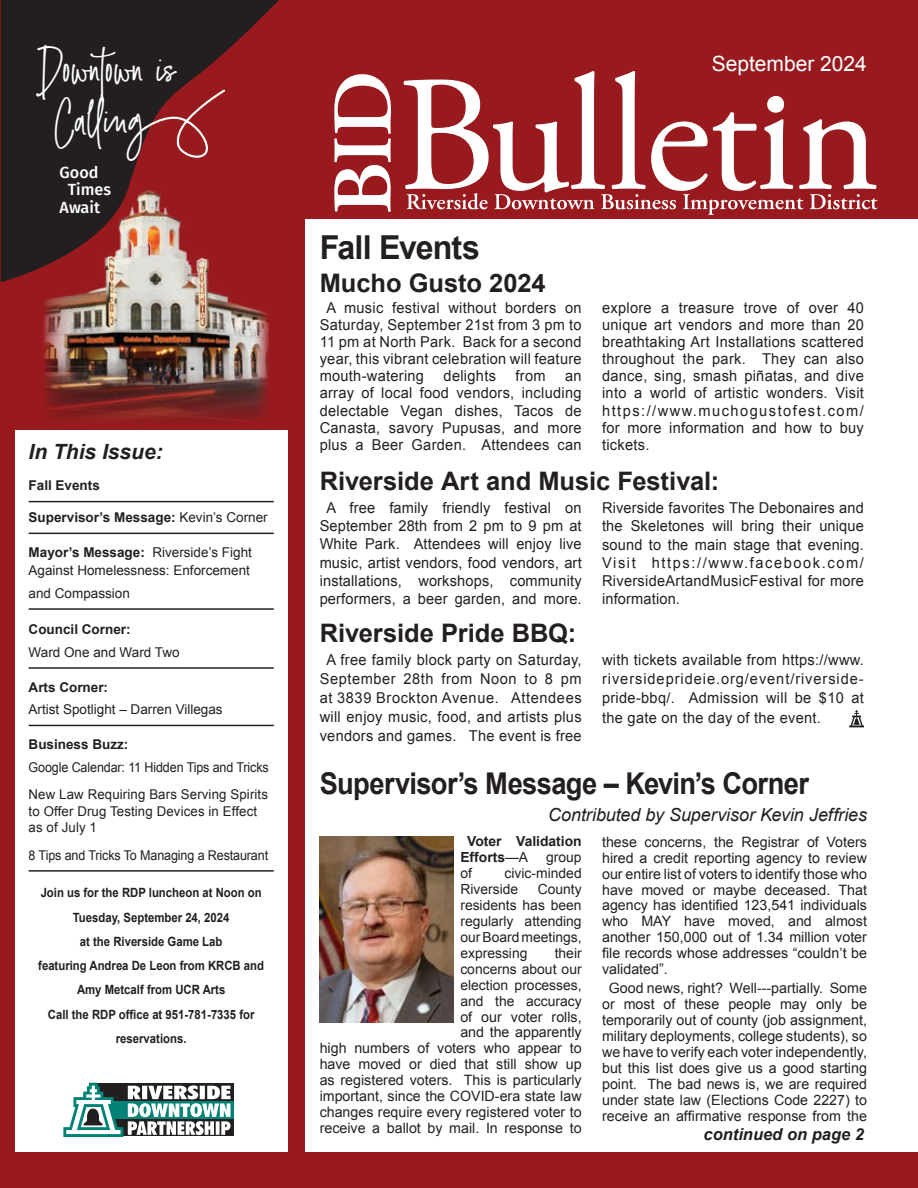
<style>
.page{position:relative;width:918px;height:1188px;background:#991a1e}
.page>*{position:absolute;margin:0;border:0;box-sizing:border-box;transform-origin:0 0}
.t1{font:43.2px/51.8px "Smooth Stone";color:#fff}
.t2{font:700 33px "Arial";letter-spacing:-.025em;color:#231f20}
.t3{font:700 30px "Arial";letter-spacing:-.02em;color:#231f20;scale:.91 1}
.t4{font:700 25.5px "Arial";color:#231f20}
.t5{font:21px "Arial";color:#fff}
.t6{font:italic 700 21px "Arial";color:#231f20}
.t7{font:italic 18px "Arial";letter-spacing:-.005em;color:#231f20}
.t8{font:italic 700 16.5px "Arial";color:#231f20}
.t9{font:500 16.2px "Fira Sans";color:#fff}
.t10{font:15px/17.1px "Arial";letter-spacing:.02em;color:#231f20;text-align:justify}
.t11{font:14.25px/15.9px "Arial";color:#231f20;text-align:right}
.t12{font:13.8px/15.9px "Arial";color:#231f20;text-align:justify}
.t13{font:700 13.8px/15.9px "Arial";color:#231f20}
.t14{font:13.5px/18.3px "Arial";color:#231f20}
.t15{font:13.5px/27.3px "Arial";color:#231f20;scale:.93 1}
.t16{font:700 13.5px "Arial";color:#231f20}
.t17{font:700 12.75px/24.3px "Arial";color:#231f20;text-align:center;scale:.89 1}
.s1{font-weight:400}
.s2{font-weight:700}
</style>
<div class="page">
<svg style="left:403px;top:71px;width:474px;height:144px"></svg>
<svg style="left:334px;top:74px;width:57px;height:138px"></svg>
<div style="left:305px;top:219px;width:613px;height:932px;background:#fff"></div>
<div style="left:15px;top:430px;width:272px;height:721px;background:#fff"></div>
<hr style="left:0;top:613px;width:1px;height:575px;background:#fff">
<hr style="left:0;top:0;width:1px;height:577px;background:#fff">
<div style="left:112px;top:1118px;width:122px;height:18px;background:#231f20"></div>
<div style="left:97px;top:1083px;width:137px;height:18px;background:#231f20"></div>
<div style="left:109px;top:1101px;width:125px;height:18px;background:#008376"></div>
<svg style="left:63px;top:1083px;width:168px;height:54px"></svg>
<img style="left:43px;top:282px;width:226px;height:141px">
<hr style="left:29px;top:501px;width:245px;height:1px;background:#231f20">
<hr style="left:29px;top:533px;width:245px;height:1px;background:#231f20">
<hr style="left:29px;top:608px;width:245px;height:2px;background:#231f20">
<hr style="left:29px;top:667px;width:245px;height:2px;background:#231f20">
<hr style="left:29px;top:725px;width:245px;height:1px;background:#231f20">
<hr style="left:29px;top:870px;width:245px;height:2px;background:#231f20">
<svg style="left:849px;top:710px;width:15px;height:17px"></svg>
<img style="left:320px;top:836px;width:134px;height:186px">
<svg style="left:1px;top:0;width:278px;height:282px;fill:#231f20"></svg>
<svg style="left:143px;top:88px;width:83px;height:77px"></svg>
<h1 class="t1" style="left:44px;top:38px;width:134px">Downtown is<br>Calling</h1>
<p class="t9" style="left:60px;top:159px;width:40px">Good</p>
<p class="t9" style="left:68px;top:177px;width:45px">Times</p>
<p class="t9" style="left:60px;top:194px;width:42px">Await</p>
<h3 class="t6" style="left:29px;top:438px;width:136px">In This Issue:</h3>
<p class="t16" style="left:29px;top:477px;width:73px">Fall Events</p>
<p class="t16" style="left:29px;top:508px;width:241px">Supervisor’s Message: <span class="s1">Kevin’s Corner</span></p>
<p class="t14" style="left:29px;top:543px;width:225px"><span class="s2">Mayor’s Message:</span> Riverside’s Fight<br>Against Homelessness: Enforcement</p>
<p class="t14" style="left:29px;top:584px;width:103px">and Compassion</p>
<p class="t16" style="left:29px;top:620px;width:104px">Council Corner:</p>
<p class="t14" style="left:29px;top:643px;width:153px">Ward One and Ward Two</p>
<p class="t16" style="left:29px;top:678px;width:81px">Arts Corner:</p>
<p class="t14" style="left:29px;top:700px;width:196px">Artist Spotlight – Darren Villegas</p>
<p class="t16" style="left:29px;top:735px;width:101px">Business Buzz:</p>
<p class="t15" style="left:29px;top:753px;width:260px">Google Calendar: 11 Hidden Tips and Tricks<br>New Law Requiring Bars Serving Spirits</p>
<p class="t14" style="left:29px;top:803px;width:230px;line-height:16.8px">to Offer Drug Testing Devices in Effect as of July 1</p>
<p class="t15" style="left:29px;top:841px;width:259px">8 Tips and Tricks To Managing a Restaurant</p>
<p class="t17" style="left:38px;top:881px;width:255px">Join us for the RDP luncheon at Noon on<br>Tuesday, September 24, 2024<br>at the Riverside Game Lab<br>featuring Andrea De Leon from KRCB and<br>Amy Metcalf from UCR Arts<br>Call the RDP office at 951-781-7335 for reservations.</p>
<h3 class="t5" style="left:712px;top:50px;width:157px">September 2024</h3>
<h2 class="t2" style="left:320px;top:226px;width:162px">Fall Events</h2>
<h3 class="t4" style="left:320px;top:266px;width:228px">Mucho Gusto 2024</h3>
<p class="t10" style="left:320px;top:299px;width:264px;text-indent:7px">A music festival without borders on Saturday, September 21st from 3 pm to 11 pm at North Park. Back for a second year, this vibrant celebration will feature mouth-watering</p>
<p class="t10" style="left:444px;top:368px;width:54px">delights</p>
<p class="t10" style="left:516px;top:368px;width:32px">from</p>
<p class="t10" style="left:320px;top:368px;width:264px;text-indent:245px">an array of local food vendors, including delectable Vegan dishes, Tacos de Canasta, savory Pupusas, and more plus a Beer Garden. Attendees can</p>
<p class="t10" style="left:602px;top:299px;width:263px">explore a treasure trove of over 40 unique art vendors and more than 20 breathtaking Art Installations scattered throughout the park. They can also dance, sing, smash piñatas, and dive into a world of artistic wonders. Visit https://www.muchogustofest.com/ for more information and how to buy tickets.</p>
<h3 class="t4" style="left:320px;top:465px;width:401px">Riverside Art and Music Festival:</h3>
<p class="t10" style="left:320px;top:499px;width:264px;line-height:18.1px;text-align:center">A free family friendly festival on September 28th from 2 pm to 9 pm at White Park. Attendees will enjoy live music, artist vendors, food vendors, art installations, workshops, community performers, a beer garden, and more.</p>
<h3 class="t4" style="left:320px;top:616px;width:258px">Riverside Pride BBQ:</h3>
<p class="t10" style="left:320px;top:650px;width:264px;line-height:19.2px;text-align:center">A free family block party on Saturday, September 28th from Noon to 8 pm at 3839 Brockton Avenue. Attendees will enjoy music, food, and artists plus vendors and games. The event is free</p>
<p class="t10" style="left:602px;top:499px;width:263px;line-height:18.1px">Riverside favorites The Debonaires and the Skeletones will bring their unique sound to the main stage that evening.<br>Visit https://www.facebook.com/ RiversideArtandMusicFestival for more information.</p>
<p class="t10" style="left:602px;top:650px;width:263px;line-height:19.4px">with tickets available from https://www. riversideprideie.org/event/riverside&shy;pride-bbq/. Admission will be $10 at the gate on the day of the event.</p>
<h3 class="t3" style="left:320px;top:764px;width:539px">Supervisor’s Message – Kevin’s Corner</h3>
<p class="t7" style="left:548px;top:803px;width:320px">Contributed by Supervisor Kevin Jeffries</p>
<p class="t13" style="left:460px;top:834px;width:123px;text-indent:7px">Voter Validation<br>Efforts<span class="s1">—A</span></p>
<p class="t11" style="left:602px;top:834px;width:266px;text-align:justify">these concerns, the Registrar of Voters hired a credit reporting agency to review our entire list of voters to identify those who have moved or maybe deceased. That agency has identified 123,541 individuals who MAY have moved, and almost another 150,000 out of 1.34 million voter file records whose addresses “couldn’t be validated”.</p>
<p class="t11" style="left:602px;top:981px;width:266px;text-align:center">Good news, right? Well---partially. Some or most of these people may only be temporarily out of county (job assignment, military deployments, college students), so we have to verify each voter independently, but this list does give us a good starting point. The bad news is, we are required under state law (Elections Code 2227) to receive an affirmative response from the</p>
<p class="t8" style="left:704px;top:1124px;width:162px">continued on page 2</p>
<p class="t12" style="left:546px;top:850px;width:37px">group</p>
<p class="t12" style="left:460px;top:866px;width:13px">of</p>
<p class="t12" style="left:460px;top:866px;width:123px;text-indent:44px">civic-minded<br>Riverside</p>
<p class="t12" style="left:460px;top:882px;width:123px;text-indent:77px">County residents has been regularly attending our Board meetings, expressing</p>
<p class="t12" style="left:460px;top:945px;width:123px;text-indent:94px">their concerns about our election processes, and the accuracy</p>
<p class="t11" style="left:320px;top:1009px;width:264px">of our voter rolls,<br>and the apparently<br>high numbers of voters who appear to have moved or died that still show up as registered voters. This is particularly important, since the COVID-era state law changes require every registered voter to receive a ballot by mail. In response to</p>
</div>
